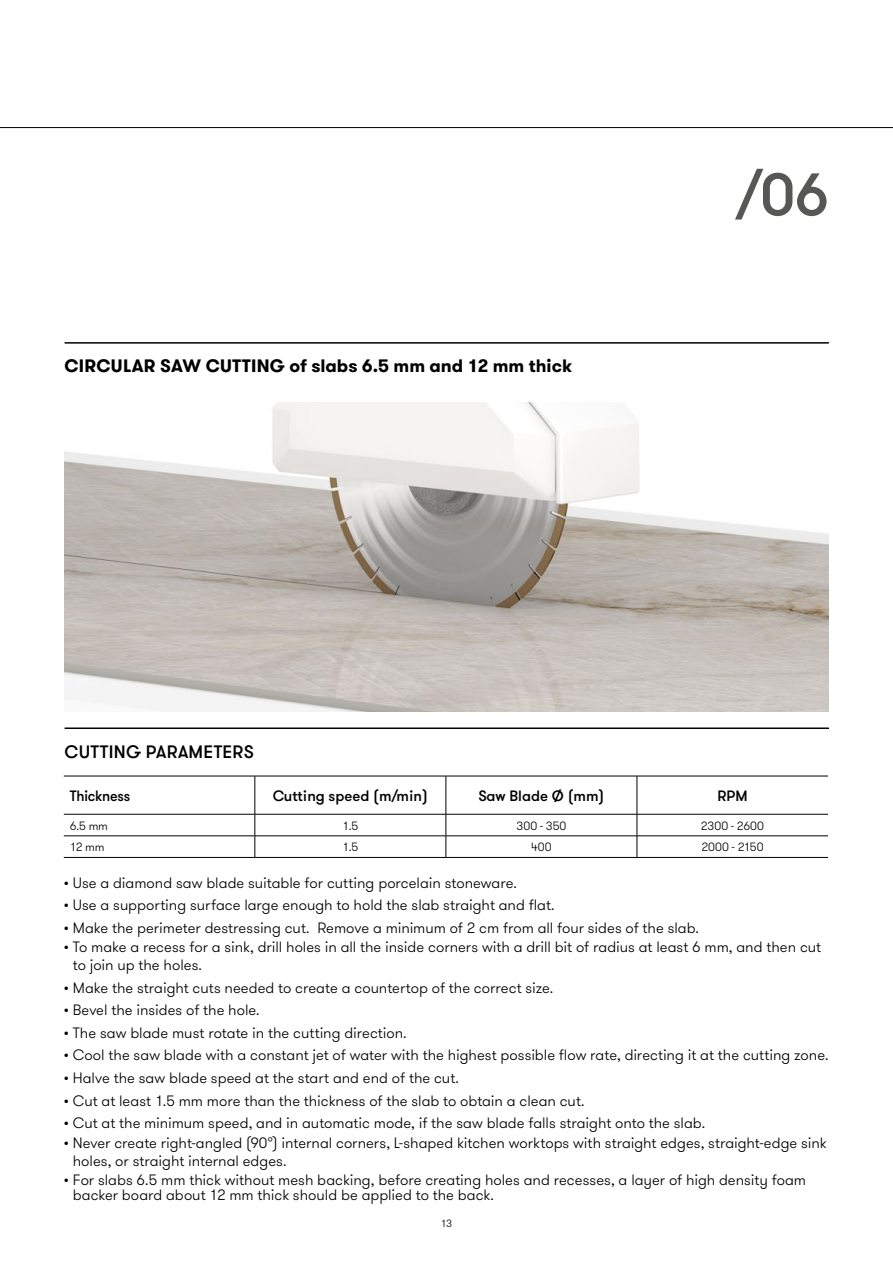
<style>
.page{position:relative;width:893px;height:1263px;background:#fff}
.page>*{position:absolute;margin:0;border:0;box-sizing:border-box;transform-origin:0 0}
.t1{font:500 60px "GT Walsheim";color:#575756}
.t2{font:700 18px "GT Walsheim";color:#000}
.t3{font:500 18px "GT Walsheim";letter-spacing:.015em;color:#000}
.t4{font:300 15px/18px "GT Walsheim";color:#000}
.t5{font:500 15px "GT Walsheim";color:#000}
.t6{font:500 15px "GT Walsheim";color:#000;scale:.95 1}
.t7{font:300 12px "GT Walsheim";letter-spacing:-.01em;color:#000}
.t8{font:300 10.5px "GT Walsheim";color:#000}
</style>
<div class="page">
<hr style="left:0;top:127px;width:893px;height:1px;background:#000">
<hr style="left:65px;top:727px;width:763px;height:2px;background:#000">
<img style="left:65px;top:402px;width:764px;height:309px">
<hr style="left:64px;top:776px;width:191px;height:1px;background:#000">
<hr style="left:255px;top:776px;width:191px;height:1px;background:#000">
<hr style="left:446px;top:776px;width:191px;height:1px;background:#000">
<hr style="left:637px;top:776px;width:191px;height:1px;background:#000">
<hr style="left:64px;top:814px;width:191px;height:1px;background:#000">
<hr style="left:255px;top:814px;width:191px;height:1px;background:#000">
<hr style="left:446px;top:814px;width:191px;height:1px;background:#000">
<hr style="left:637px;top:814px;width:191px;height:1px;background:#000">
<hr style="left:64px;top:835px;width:191px;height:1px;background:#000">
<hr style="left:255px;top:835px;width:191px;height:1px;background:#000">
<hr style="left:446px;top:835px;width:191px;height:1px;background:#000">
<hr style="left:637px;top:835px;width:191px;height:1px;background:#000">
<hr style="left:64px;top:857px;width:191px;height:1px;background:#000">
<hr style="left:255px;top:857px;width:191px;height:1px;background:#000">
<hr style="left:446px;top:857px;width:191px;height:1px;background:#000">
<hr style="left:637px;top:857px;width:191px;height:1px;background:#000">
<hr style="left:255px;top:776px;width:1px;height:38px;background:#000">
<hr style="left:446px;top:776px;width:1px;height:38px;background:#000">
<hr style="left:637px;top:776px;width:1px;height:38px;background:#000">
<svg style="left:255px;top:814px;width:1px;height:43px"></svg>
<svg style="left:446px;top:814px;width:1px;height:43px"></svg>
<svg style="left:637px;top:814px;width:1px;height:43px"></svg>
<hr style="left:65px;top:342px;width:763px;height:2px;background:#000">
<p class="t2" style="left:64px;top:354px;width:509px">CIRCULAR SAW CUTTING of slabs 6.5 mm and 12 mm thick</p>
<h1 class="t1" style="left:736px;top:156px;width:95px">/06</h1>
<p class="t3" style="left:64px;top:740px;width:191px">CUTTING PARAMETERS</p>
<p class="t6" style="left:70px;top:786px;width:65px">Thickness</p>
<p class="t5" style="left:273px;top:786px;width:157px">Cutting speed (m/min)</p>
<p class="t5" style="left:478px;top:786px;width:128px">Saw Blade Ø (mm)</p>
<p class="t5" style="left:717px;top:786px;width:32px">RPM</p>
<p class="t7" style="left:70px;top:818px;width:40px">6.5 mm</p>
<p class="t7" style="left:343px;top:818px;width:17px">1.5</p>
<p class="t7" style="left:516px;top:818px;width:51px">300 - 350</p>
<p class="t7" style="left:701px;top:818px;width:65px">2300 - 2600</p>
<p class="t7" style="left:70px;top:840px;width:36px">12 mm</p>
<p class="t7" style="left:343px;top:840px;width:17px">1.5</p>
<p class="t7" style="left:531px;top:840px;width:22px">400</p>
<p class="t7" style="left:701px;top:840px;width:64px">2000 - 2150</p>
<p class="t4" style="left:64px;top:874px;width:455px">• Use a diamond saw blade suitable for cutting porcelain stoneware.</p>
<p class="t4" style="left:64px;top:896px;width:492px">• Use a supporting surface large enough to hold the slab straight and flat.</p>
<p class="t4" style="left:64px;top:919px;width:637px">• Make the perimeter destressing cut. Remove a minimum of 2 cm from all four sides of the slab.</p>
<p class="t4" style="left:73px;top:938px;width:750px;text-indent:-9px">• To make a recess for a sink, drill holes in all the inside corners with a drill bit of radius at least 6 mm, and then cut to join up the holes.</p>
<p class="t4" style="left:64px;top:979px;width:491px">• Make the straight cuts needed to create a countertop of the correct size.</p>
<p class="t4" style="left:64px;top:1001px;width:197px">• Bevel the insides of the hole.</p>
<p class="t4" style="left:64px;top:1024px;width:344px">• The saw blade must rotate in the cutting direction.</p>
<p class="t4" style="left:64px;top:1046px;width:766px">• Cool the saw blade with a constant jet of water with the highest possible flow rate, directing it at the cutting zone.</p>
<p class="t4" style="left:64px;top:1069px;width:397px">• Halve the saw blade speed at the start and end of the cut.</p>
<p class="t4" style="left:64px;top:1091px;width:522px">• Cut at least 1.5 mm more than the thickness of the slab to obtain a clean cut.</p>
<p class="t4" style="left:64px;top:1114px;width:643px">• Cut at the minimum speed, and in automatic mode, if the saw blade falls straight onto the slab.</p>
<p class="t4" style="left:73px;top:1133px;width:755px;text-indent:-9px">• Never create right-angled (90°) internal corners, L-shaped kitchen worktops with straight edges, straight-edge sink holes, or straight internal edges.</p>
<p class="t4" style="left:73px;top:1172px;width:735px;line-height:15px;text-indent:-9px">• For slabs 6.5 mm thick without mesh backing, before creating holes and recesses, a layer of high density foam backer board about 12 mm thick should be applied to the back.</p>
<p class="t8" style="left:441px;top:1216px;width:13px">13</p>
</div>
